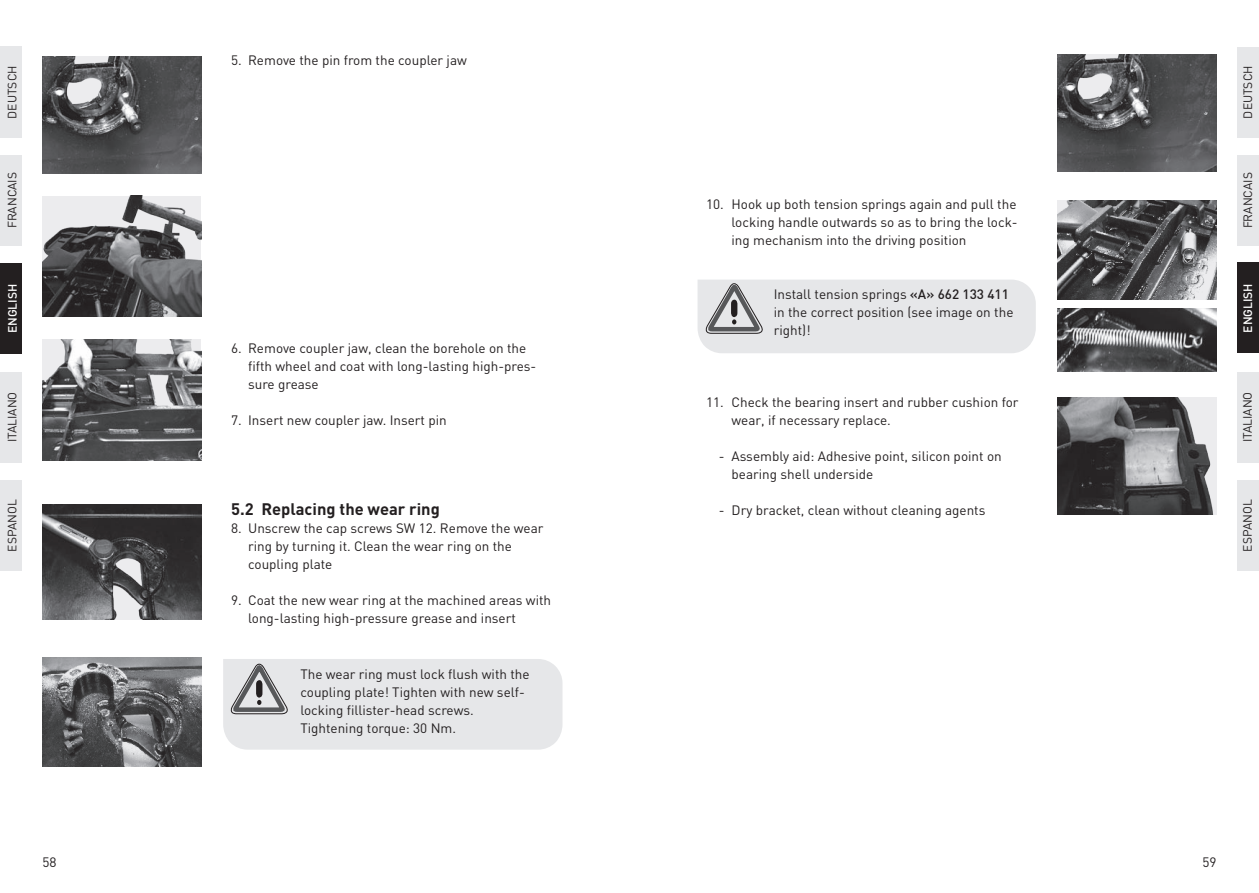
<style>
.page{position:relative;width:1259px;height:893px;background:#fff}
.page>*{position:absolute;margin:0;border:0;box-sizing:border-box;transform-origin:0 0}
.u_uebertitel_fliesstext{font:700 16.5px "DIN";color:#231f20}
.e_fliesstext_6mm_ez{font:13.5px/18px "DIN";color:#231f20;text-align:justify}
.e_fliesstext_4mm_ez{font:13.5px/18px "DIN";color:#231f20}
.e_fliesstext_3_3mm_ez{font:13.5px/18px "DIN";color:#231f20}
.d_fliesstext_4mm_ez{font:13.5px/18px "DIN";color:#231f20}
.e_fliesstext{font:13.5px/18px "DIN";color:#231f20}
.t1{font:12px "DIN";color:#231f20}
.t2{font:500 12px "DIN";color:#fff}
.s1{font-weight:500}
</style>
<div class="page">
<div style="left:0;top:47px;width:21px;height:91px;background:#e6e7e9"></div>
<div style="left:0;top:155px;width:21px;height:90px;background:#e6e7e9"></div>
<div style="left:0;top:264px;width:21px;height:90px;background:#231f20"></div>
<div style="left:0;top:372px;width:21px;height:90px;background:#e6e7e9"></div>
<div style="left:0;top:480px;width:21px;height:90px;background:#e6e7e9"></div>
<div style="left:1237px;top:47px;width:22px;height:90px;background:#e6e7e9"></div>
<div style="left:1237px;top:155px;width:22px;height:90px;background:#e6e7e9"></div>
<div style="left:1237px;top:263px;width:22px;height:90px;background:#231f20"></div>
<div style="left:1237px;top:372px;width:22px;height:90px;background:#e6e7e9"></div>
<div style="left:1237px;top:480px;width:22px;height:90px;background:#e6e7e9"></div>
<img style="left:43px;top:504px;width:158px;height:116px">
<img style="left:43px;top:658px;width:158px;height:108px">
<img style="left:43px;top:57px;width:158px;height:116px">
<img style="left:1058px;top:397px;width:158px;height:118px">
<img style="left:43px;top:196px;width:158px;height:121px">
<img style="left:43px;top:339px;width:158px;height:121px">
<img style="left:1058px;top:54px;width:158px;height:117px">
<img style="left:1058px;top:200px;width:158px;height:100px">
<div style="left:223px;top:659px;width:339px;height:91px;background:#e6e7e9"></div>
<div style="left:697px;top:280px;width:338px;height:73px;background:#e6e7e9"></div>
<img style="left:1058px;top:308px;width:158px;height:64px">
<p class="t1" style="left:5px;top:119px;width:55px;rotate:-90deg">DEUTSCH</p>
<p class="t1" style="left:5px;top:228px;width:58px;rotate:-90deg">FRANCAIS</p>
<p class="t2" style="left:5px;top:333px;width:51px;rotate:-90deg">ENGLISH</p>
<p class="t1" style="left:5px;top:442px;width:52px;rotate:-90deg">ITALIANO</p>
<p class="t1" style="left:5px;top:551px;width:54px;rotate:-90deg">ESPANOL</p>
<p class="d_fliesstext_4mm_ez" style="left:231px;top:51px;width:237px">5. Remove the pin from the coupler jaw</p>
<p class="d_fliesstext_4mm_ez" style="left:248px;top:339px;width:290px;text-indent:-17px">6. Remove coupler jaw, clean the borehole on the fifth wheel and coat with long-lasting high-pres&shy;sure grease</p>
<p class="d_fliesstext_4mm_ez" style="left:231px;top:411px;width:217px">7. Insert new coupler jaw. Insert pin</p>
<p class="u_uebertitel_fliesstext" style="left:231px;top:498px;width:210px">5.2 Replacing the wear ring</p>
<p class="e_fliesstext_4mm_ez" style="left:248px;top:519px;width:297px;text-indent:-17px">8. Unscrew the cap screws SW 12. Remove the wear ring by turning it. Clean the wear ring on the</p>
<p class="e_fliesstext_4mm_ez" style="left:248px;top:555px;width:86px">coupling plate</p>
<p class="e_fliesstext_4mm_ez" style="left:248px;top:591px;width:304px;text-indent:-17px">9. Coat the new wear ring at the machined areas with long-lasting high-pressure grease and insert</p>
<p class="e_fliesstext" style="left:300px;top:665px;width:231px">The wear ring must lock flush with the coupling plate! Tighten with new self&shy;locking fillister-head screws.</p>
<p class="e_fliesstext" style="left:300px;top:719px;width:157px">Tightening torque: 30 Nm.</p>
<p class="e_fliesstext_6mm_ez" style="left:731px;top:195px;width:288px;text-indent:-26px">10. Hook up both tension springs again and pull the locking handle outwards so as to bring the lock&shy;ing mechanism into the driving position</p>
<p class="e_fliesstext_6mm_ez" style="left:774px;top:285px;width:241px;text-align:left">Install tension springs <span class="s1">«A» 662 133 411 </span>in the correct position (see image on the right)!</p>
<p class="e_fliesstext_3_3mm_ez" style="left:731px;top:393px;width:288px;text-indent:-26px">11. Check the bearing insert and rubber cushion for wear, if necessary replace.</p>
<p class="e_fliesstext_3_3mm_ez" style="left:731px;top:447px;width:272px;text-indent:-13px">- Assembly aid: Adhesive point, silicon point on bearing shell underside</p>
<p class="e_fliesstext_3_3mm_ez" style="left:719px;top:501px;width:268px">- Dry bracket, clean without cleaning agents</p>
<p class="t1" style="left:1240px;top:119px;width:55px;rotate:-90deg">DEUTSCH</p>
<p class="t1" style="left:1240px;top:228px;width:58px;rotate:-90deg">FRANCAIS</p>
<p class="t2" style="left:1240px;top:333px;width:51px;rotate:-90deg">ENGLISH</p>
<p class="t1" style="left:1240px;top:442px;width:52px;rotate:-90deg">ITALIANO</p>
<p class="t1" style="left:1240px;top:551px;width:54px;rotate:-90deg">ESPANOL</p>
<p class="e_fliesstext_6mm_ez" style="left:43px;top:853px;width:16px">58</p>
<p class="e_fliesstext_6mm_ez" style="left:1202px;top:853px;width:16px">59</p>
</div>
